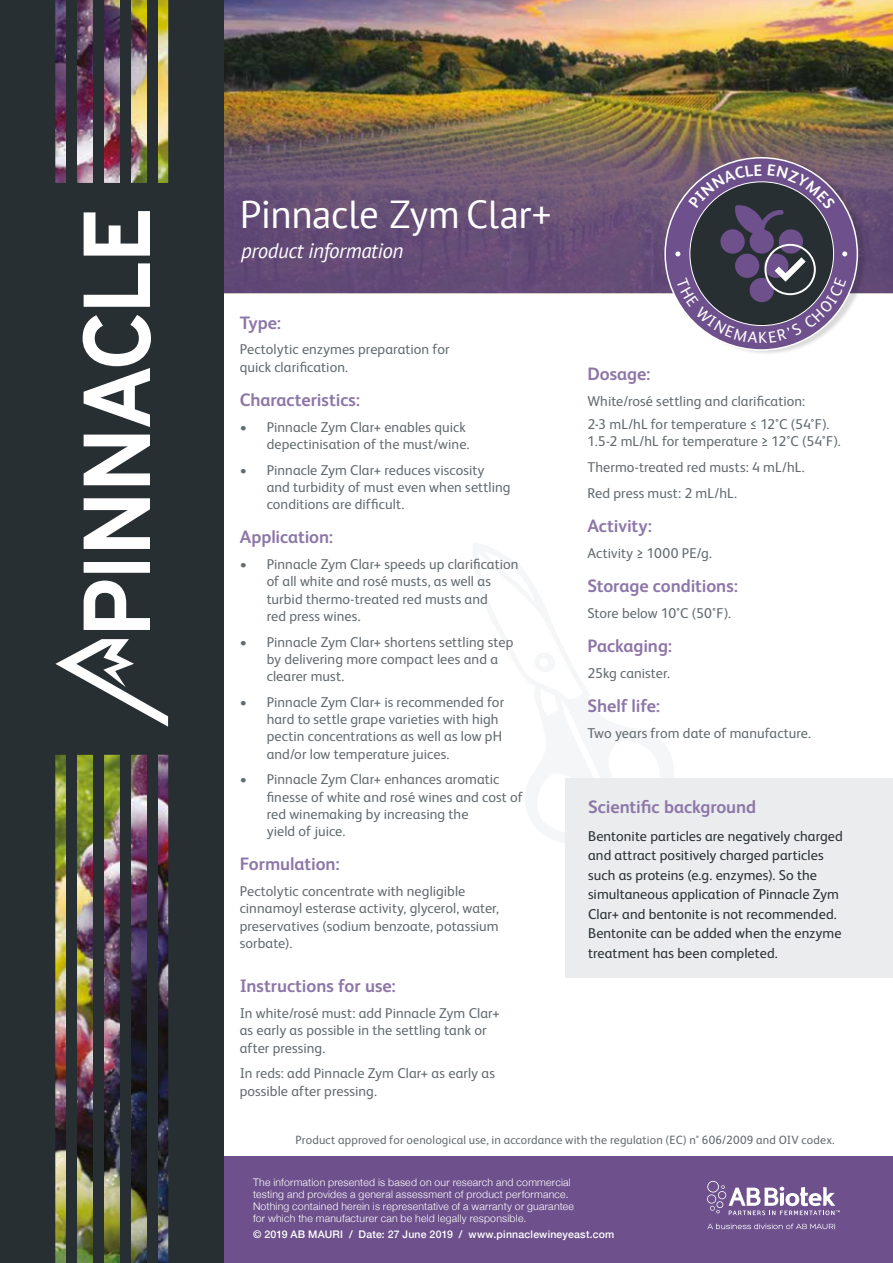
<style>
.page{position:relative;width:893px;height:1263px;background:#fff}
.page>*{position:absolute;margin:0;border:0;box-sizing:border-box;transform-origin:0 0}
.t1{font:39px "PT Sans";letter-spacing:-.01em;color:#fff}
.t2{font:italic 21px "PT Sans";letter-spacing:-.02em;color:#fff}
.t3{font:700 18px "FS Albert";letter-spacing:-.005em;color:#8d76a8}
.t4{font:14.25px/17.2px "FS Albert";letter-spacing:.005em;color:#626b6f}
.t5{font:14.25px/19.5px "FS Albert";letter-spacing:.005em;color:#282f32}
.t6{font:12px "FS Albert";letter-spacing:.015em;color:#626b6f}
.t7{font:300 10.5px/12px "Helvetica Neue";letter-spacing:.02em;color:#fff}
.t8{font:500 10.5px "Helvetica Neue";letter-spacing:.02em;color:#fff}
</style>
<div class="page">
<img style="left:223px;top:0;width:670px;height:105px">
<img style="left:223px;top:105px;width:670px;height:188px">
<div style="left:667px;top:155px;width:200px;height:200px;background:#000;opacity:.15"></div>
<svg style="left:665px;top:158px;width:192px;height:192px;fill:#6e508c"></svg>
<div style="left:223px;top:1157px;width:670px;height:106px;background:#6e508c"></div>
<div style="left:0;top:0;width:223px;height:1263px;background:#282f32"></div>
<img style="left:55px;top:0;width:113px;height:183px">
<div style="left:66px;top:0;width:11px;height:191px;background:#282f32"></div>
<div style="left:93px;top:0;width:11px;height:191px;background:#282f32"></div>
<div style="left:120px;top:0;width:11px;height:191px;background:#282f32"></div>
<div style="left:147px;top:0;width:11px;height:191px;background:#282f32"></div>
<img style="left:55px;top:755px;width:113px;height:508px">
<div style="left:147px;top:735px;width:11px;height:528px;background:#282f32"></div>
<div style="left:120px;top:735px;width:11px;height:528px;background:#282f32"></div>
<div style="left:93px;top:735px;width:11px;height:528px;background:#282f32"></div>
<div style="left:66px;top:735px;width:11px;height:528px;background:#282f32"></div>
<svg style="left:707px;top:1223px;width:128px;height:6px"></svg>
<svg style="left:707px;top:1181px;width:133px;height:34px"></svg>
<svg style="left:55px;top:211px;width:113px;height:516px"></svg>
<div style="left:566px;top:778px;width:327px;height:200px;background:#eaecee"></div>
<svg style="left:675px;top:164px;width:172px;height:179px"></svg>
<h1 class="t1" style="left:240px;top:190px;width:313px">Pinnacle Zym Clar+</h1>
<h2 class="t2" style="left:241px;top:237px;width:164px">product information</h2>
<p class="t3" style="left:240px;top:310px;width:43px">Type:</p>
<p class="t4" style="left:240px;top:340px;width:211px">Pectolytic enzymes preparation for quick clarification.</p>
<p class="t3" style="left:240px;top:387px;width:122px">Characteristics:</p>
<p class="t4" style="left:240px;top:417px;width:231px;text-align:right">• Pinnacle Zym Clar+ enables quick depectinisation of the must/wine.</p>
<p class="t4" style="left:267px;top:460px;width:245px;text-indent:-27px">• Pinnacle Zym Clar+ reduces viscosity and turbidity of must even when settling conditions are difficult.</p>
<p class="t3" style="left:240px;top:525px;width:95px">Application:</p>
<p class="t4" style="left:267px;top:555px;width:253px;text-indent:-27px">• Pinnacle Zym Clar+ speeds up clarification of all white and rosé musts, as well as turbid thermo-treated red musts and<br>red press wines.</p>
<p class="t4" style="left:267px;top:632px;width:248px;text-indent:-27px">• Pinnacle Zym Clar+ shortens settling step by delivering more compact lees and a clearer must.</p>
<p class="t4" style="left:267px;top:693px;width:239px;text-indent:-27px">• Pinnacle Zym Clar+ is recommended for hard to settle grape varieties with high pectin concentrations as well as low pH and/or low temperature juices.</p>
<p class="t4" style="left:267px;top:770px;width:258px;text-indent:-27px">• Pinnacle Zym Clar+ enhances aromatic finesse of white and rosé wines and cost of red winemaking by increasing the<br>yield of juice.</p>
<p class="t3" style="left:240px;top:852px;width:101px">Formulation:</p>
<p class="t4" style="left:240px;top:882px;width:261px">Pectolytic concentrate with negligible cinnamoyl esterase activity, glycerol, water, preservatives (sodium benzoate, potassium sorbate).</p>
<p class="t3" style="left:240px;top:974px;width:158px">Instructions for use:</p>
<p class="t4" style="left:240px;top:1004px;width:261px">In white/rosé must: add Pinnacle Zym Clar+ as early as possible in the settling tank or after pressing.</p>
<p class="t4" style="left:240px;top:1064px;width:257px">In reds: add Pinnacle Zym Clar+ as early as possible after pressing.</p>
<p class="t3" style="left:587px;top:362px;width:65px">Dosage:</p>
<p class="t4" style="left:587px;top:389px;width:244px;line-height:23.2px">White/rosé settling and clarification:<br>2-3 mL/hL for temperature ≤ 12°C (54°F).</p>
<p class="t4" style="left:587px;top:428px;width:255px;line-height:25.8px">1.5-2 mL/hL for temperature ≥ 12°C (54°F).<br>Thermo-treated red musts: 4 mL/hL.<br>Red press must: 2 mL/hL.</p>
<p class="t3" style="left:587px;top:514px;width:66px">Activity:</p>
<p class="t4" style="left:587px;top:544px;width:126px">Activity ≥ 1000 PE/g.</p>
<p class="t3" style="left:587px;top:574px;width:152px">Storage conditions:</p>
<p class="t4" style="left:587px;top:604px;width:145px">Store below 10°C (50°F).</p>
<p class="t3" style="left:587px;top:634px;width:86px">Packaging:</p>
<p class="t4" style="left:587px;top:664px;width:84px">25kg canister.</p>
<p class="t3" style="left:587px;top:694px;width:74px">Shelf life:</p>
<p class="t4" style="left:587px;top:724px;width:225px">Two years from date of manufacture.</p>
<p class="t3" style="left:588px;top:794px;width:170px">Scientific background</p>
<p class="t5" style="left:588px;top:825px;width:256px">Bentonite particles are negatively charged and attract positively charged particles such as proteins (e.g. enzymes). So the simultaneous application of Pinnacle Zym Clar+ and bentonite is not recommended.<br>Bentonite can be added when the enzyme treatment has been completed.</p>
<p class="t6" style="left:296px;top:1132px;width:541px">Product approved for oenological use, in accordance with the regulation (EC) n° 606/2009 and OIV codex.</p>
<p class="t7" style="left:253px;top:1175px;width:323px">The information presented is based on our research and commercial testing and provides a general assessment of product performance.<br>Nothing contained herein is representative of a warranty or guarantee for which the manufacturer can be held legally responsible.</p>
<p class="t8" style="left:253px;top:1225px;width:363px">© 2019 AB MAURI / Date: 27 June 2019 / www.pinnaclewineyeast.com</p>
</div>
